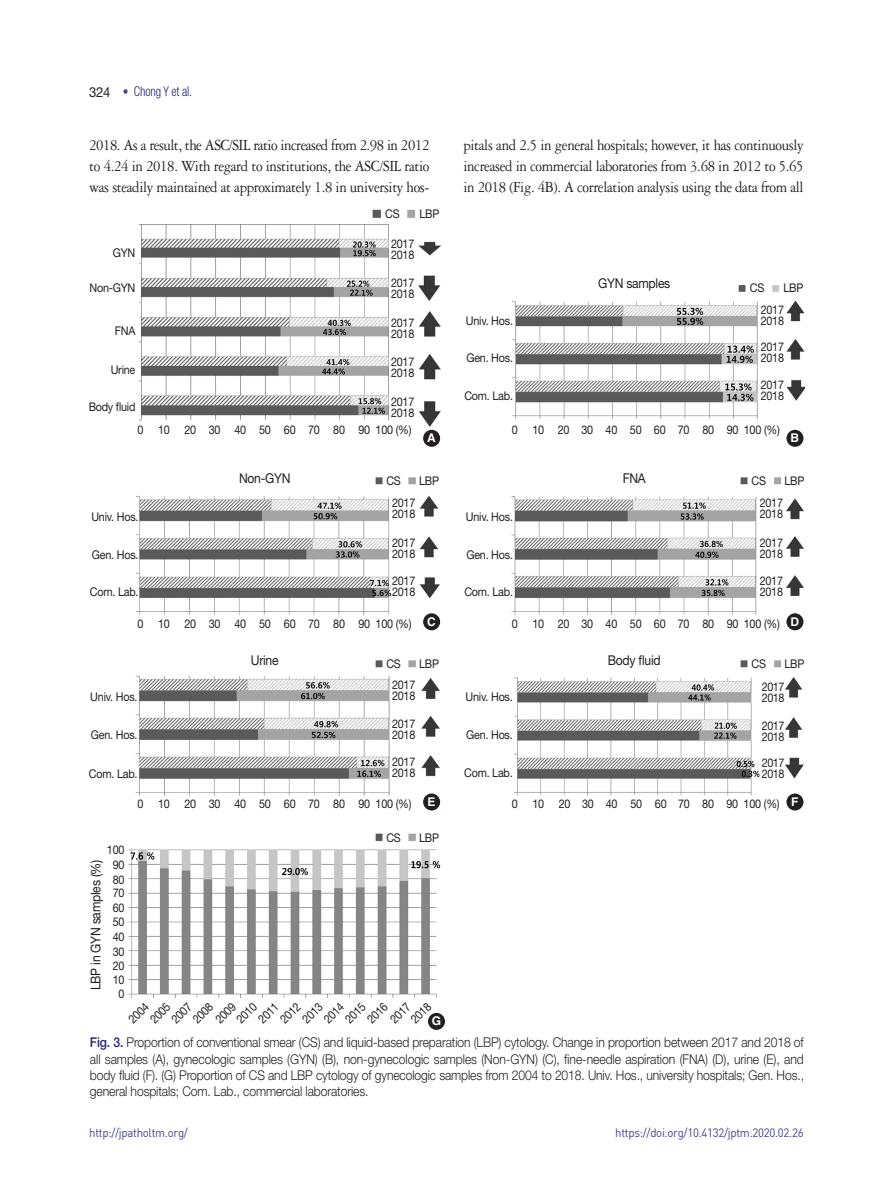
<style>
.page{position:relative;width:893px;height:1191px;background:#fff}
.page>*{position:absolute;margin:0;border:0;box-sizing:border-box;transform-origin:0 0}
.t1{font:16.5px/21px "Garamond 3 LT Std";letter-spacing:-.025em;color:#231f20;text-align:justify;scale:.9 1}
.t2{font:300 13.5px/16.2px "Helvetica Neue LT Std";letter-spacing:-.01em;color:#231f20;text-align:justify;scale:.9 1}
.t3{font:13.5px "Helvetica Neue LT Std";letter-spacing:-.02em;color:#231f20;scale:.9 1}
.t4{font:300 condensed 13.5px "Helvetica Neue LT Std";letter-spacing:-.01em;color:#26237b;scale:.9 1}
.t5{font:12px/10.9px "Helvetica Neue LT Std";letter-spacing:-.02em;color:#231f20;scale:.9 1}
.t6{font:12px "Dinreg";letter-spacing:-.025em;color:#45428b;scale:.95 1}
.t7{font:12px/10.9px "Helvetica Neue LT Std";letter-spacing:-.04em;color:#231f20;scale:.9 1}
.t8{font:700 12px "Helvetica LT Std";color:#fff}
.s1{font-weight:400;font-stretch:normal;font-size:13.8px;color:#231f20}
.s2{font-size:12.75px;color:#45428b}
.s3{font-weight:500;color:#26237b}
</style>
<div class="page">
<img style="left:138px;top:224px;width:302px;height:211px">
<img style="left:512px;top:300px;width:292px;height:135px">
<img style="left:136px;top:496px;width:303px;height:123px">
<img style="left:511px;top:496px;width:293px;height:127px">
<img style="left:135px;top:624px;width:305px;height:186px">
<img style="left:514px;top:623px;width:290px;height:187px">
<img style="left:128px;top:841px;width:312px;height:178px">
<svg style="left:372px;top:209px;width:9px;height:9px"></svg>
<svg style="left:407px;top:209px;width:9px;height:9px"></svg>
<svg style="left:738px;top:285px;width:8px;height:7px"></svg>
<svg style="left:772px;top:285px;width:7px;height:7px"></svg>
<svg style="left:375px;top:477px;width:8px;height:8px"></svg>
<svg style="left:408px;top:477px;width:8px;height:8px"></svg>
<div style="left:91px;top:651px;width:348px;height:17px;background:#fff"></div>
<svg style="left:375px;top:660px;width:8px;height:8px"></svg>
<svg style="left:408px;top:660px;width:8px;height:8px"></svg>
<svg style="left:375px;top:833px;width:8px;height:8px"></svg>
<svg style="left:408px;top:833px;width:8px;height:8px"></svg>
<svg style="left:740px;top:477px;width:8px;height:8px"></svg>
<svg style="left:774px;top:477px;width:8px;height:8px"></svg>
<div style="left:464px;top:651px;width:340px;height:17px;background:#fff"></div>
<svg style="left:740px;top:660px;width:8px;height:8px"></svg>
<svg style="left:774px;top:660px;width:8px;height:8px"></svg>
<div style="left:423px;top:430px;width:17px;height:17px;background:#231f20;border-radius:50%"></div>
<div style="left:423px;top:613px;width:17px;height:17px;background:#231f20;border-radius:50%"></div>
<div style="left:423px;top:793px;width:17px;height:17px;background:#231f20;border-radius:50%"></div>
<div style="left:428px;top:1013px;width:17px;height:17px;background:#231f20;border-radius:50%"></div>
<div style="left:786px;top:430px;width:17px;height:17px;background:#231f20;border-radius:50%"></div>
<div style="left:786px;top:613px;width:17px;height:17px;background:#231f20;border-radius:50%"></div>
<div style="left:786px;top:793px;width:17px;height:17px;background:#231f20;border-radius:50%"></div>
<p class="t4" style="left:89px;top:84px;width:116px"><span class="s1">324</span> <span class="s2">•</span> Chong Y et al.</p>
<h1 class="t1" style="left:89px;top:134px;width:380px">2018. As a result, the ASC/SIL ratio increased from 2.98 in 2012 to 4.24 in 2018. With regard to institutions, the ASC/SIL ratio was steadily maintained at approximately 1.8 in university hos-</h1>
<h1 class="t1" style="left:463px;top:134px;width:379px">pitals and 2.5 in general hospitals; however, it has continuously increased in commercial laboratories from 3.68 in 2012 to 5.65 in 2018 (Fig. 4B). A correlation analysis using the data from all</h1>
<p class="t5" style="left:113px;top:247px;width:27px">GYN</p>
<p class="t5" style="left:90px;top:282px;width:52px">Non-GYN</p>
<p class="t5" style="left:115px;top:325px;width:24px">FNA</p>
<p class="t5" style="left:111px;top:364px;width:29px">Urine</p>
<p class="t5" style="left:89px;top:401px;width:53px">Body fluid</p>
<p class="t5" style="left:385px;top:208px;width:18px">CS</p>
<p class="t5" style="left:419px;top:208px;width:24px">LBP</p>
<p class="t5" style="left:391px;top:238px;width:27px">2017<br>2018</p>
<p class="t5" style="left:391px;top:277px;width:27px">2017<br>2018</p>
<p class="t5" style="left:391px;top:317px;width:27px">2017<br>2018</p>
<p class="t5" style="left:391px;top:356px;width:27px">2017<br>2018</p>
<p class="t5" style="left:391px;top:396px;width:27px">2017<br>2018</p>
<p class="t5" style="left:138px;top:424px;width:306px">0 10 20 30 40 50 60 70 80 90 100 (%)</p>
<p class="t8" style="left:427px;top:431px;width:10px">A</p>
<p class="t5" style="left:466px;top:315px;width:54px">Univ. Hos.</p>
<p class="t5" style="left:466px;top:352px;width:53px">Gen. Hos.</p>
<p class="t5" style="left:464px;top:390px;width:56px">Com. Lab.</p>
<p class="t3" style="left:598px;top:275px;width:82px">GYN samples</p>
<p class="t5" style="left:750px;top:282px;width:18px">CS</p>
<p class="t5" style="left:783px;top:282px;width:24px">LBP</p>
<p class="t5" style="left:761px;top:304px;width:27px">2017<br>2018</p>
<p class="t5" style="left:761px;top:341px;width:27px">2017<br>2018</p>
<p class="t5" style="left:761px;top:379px;width:27px">2017<br>2018</p>
<p class="t5" style="left:512px;top:424px;width:299px">0 10 20 30 40 50 60 70 80 90 100 (%)</p>
<p class="t8" style="left:791px;top:431px;width:10px">B</p>
<p class="t5" style="left:91px;top:511px;width:54px">Univ. Hos.</p>
<p class="t5" style="left:92px;top:548px;width:53px">Gen. Hos.</p>
<p class="t5" style="left:90px;top:586px;width:56px">Com. Lab.</p>
<p class="t3" style="left:239px;top:470px;width:59px">Non-GYN</p>
<p class="t3" style="left:623px;top:470px;width:27px">FNA</p>
<p class="t5" style="left:386px;top:475px;width:18px">CS</p>
<p class="t5" style="left:419px;top:475px;width:24px">LBP</p>
<p class="t5" style="left:392px;top:497px;width:27px">2017<br>2018</p>
<p class="t5" style="left:392px;top:537px;width:27px">2017<br>2018</p>
<p class="t5" style="left:392px;top:575px;width:27px">2017<br>2018</p>
<p class="t5" style="left:466px;top:511px;width:54px">Univ. Hos.</p>
<p class="t5" style="left:466px;top:548px;width:53px">Gen. Hos.</p>
<p class="t5" style="left:464px;top:586px;width:56px">Com. Lab.</p>
<p class="t5" style="left:752px;top:475px;width:18px">CS</p>
<p class="t5" style="left:784px;top:475px;width:24px">LBP</p>
<p class="t5" style="left:760px;top:497px;width:27px">2017<br>2018</p>
<p class="t5" style="left:760px;top:537px;width:27px">2017<br>2018</p>
<p class="t5" style="left:760px;top:575px;width:27px">2017<br>2018</p>
<p class="t8" style="left:427px;top:614px;width:10px">C</p>
<p class="t5" style="left:138px;top:618px;width:306px">0 10 20 30 40 50 60 70 80 90 100 (%)</p>
<p class="t5" style="left:512px;top:618px;width:299px">0 10 20 30 40 50 60 70 80 90 100 (%)</p>
<p class="t8" style="left:791px;top:614px;width:10px">D</p>
<p class="t5" style="left:90px;top:691px;width:54px">Univ. Hos.</p>
<p class="t5" style="left:91px;top:729px;width:53px">Gen. Hos.</p>
<p class="t5" style="left:89px;top:767px;width:56px">Com. Lab.</p>
<p class="t3" style="left:251px;top:652px;width:32px">Urine</p>
<p class="t3" style="left:608px;top:652px;width:60px">Body fluid</p>
<p class="t5" style="left:386px;top:658px;width:18px">CS</p>
<p class="t5" style="left:419px;top:658px;width:24px">LBP</p>
<p class="t5" style="left:392px;top:679px;width:27px">2017<br>2018</p>
<p class="t5" style="left:392px;top:718px;width:27px">2017<br>2018</p>
<p class="t5" style="left:392px;top:756px;width:27px">2017<br>2018</p>
<p class="t5" style="left:466px;top:691px;width:54px">Univ. Hos.</p>
<p class="t5" style="left:466px;top:729px;width:53px">Gen. Hos.</p>
<p class="t5" style="left:464px;top:767px;width:56px">Com. Lab.</p>
<p class="t5" style="left:752px;top:658px;width:18px">CS</p>
<p class="t5" style="left:784px;top:658px;width:24px">LBP</p>
<p class="t7" style="left:762px;top:681px;width:27px">2017<br>2018</p>
<p class="t7" style="left:762px;top:720px;width:27px">2017<br>2018</p>
<p class="t7" style="left:762px;top:757px;width:27px">2017<br>2018</p>
<p class="t5" style="left:138px;top:798px;width:306px">0 10 20 30 40 50 60 70 80 90 100 (%)</p>
<p class="t8" style="left:428px;top:794px;width:10px">E</p>
<p class="t5" style="left:107px;top:842px;width:21px;line-height:14.7px;text-align:center">100<br>90<br>80</p>
<p class="t5" style="left:113px;top:885px;width:15px;line-height:14.7px;text-align:justify">70<br>60<br>50<br>40<br>30<br>20</p>
<p class="t5" style="left:113px;top:971px;width:15px;line-height:14.7px;text-align:center">10<br>0</p>
<p class="t3" style="left:88px;top:990px;width:147px;rotate:-90deg">LBP in GYN samples (%)</p>
<p class="t5" style="left:386px;top:831px;width:18px">CS</p>
<p class="t5" style="left:419px;top:831px;width:24px">LBP</p>
<p class="t5" style="left:127px;top:1017px;width:27px;rotate:-45deg">2004</p>
<p class="t5" style="left:148px;top:1017px;width:27px;rotate:-45deg">2005</p>
<p class="t5" style="left:169px;top:1017px;width:27px;rotate:-45deg">2007</p>
<p class="t5" style="left:191px;top:1017px;width:27px;rotate:-45deg">2008</p>
<p class="t5" style="left:213px;top:1017px;width:27px;rotate:-45deg">2009</p>
<p class="t5" style="left:234px;top:1017px;width:27px;rotate:-45deg">2010</p>
<p class="t5" style="left:256px;top:1017px;width:27px;rotate:-45deg">2011</p>
<p class="t5" style="left:278px;top:1017px;width:27px;rotate:-45deg">2012</p>
<p class="t5" style="left:300px;top:1017px;width:27px;rotate:-45deg">2013</p>
<p class="t5" style="left:322px;top:1017px;width:27px;rotate:-45deg">2014</p>
<p class="t5" style="left:343px;top:1017px;width:27px;rotate:-45deg">2015</p>
<p class="t5" style="left:365px;top:1017px;width:27px;rotate:-45deg">2016</p>
<p class="t5" style="left:388px;top:1017px;width:27px;rotate:-45deg">2017</p>
<p class="t5" style="left:409px;top:1017px;width:27px;rotate:-45deg">2018</p>
<p class="t8" style="left:432px;top:1013px;width:11px">G</p>
<p class="t5" style="left:512px;top:798px;width:299px">0 10 20 30 40 50 60 70 80 90 100 (%)</p>
<p class="t8" style="left:791px;top:794px;width:9px">F</p>
<p class="t2" style="left:90px;top:1034px;width:795px"><span class="s3">Fig. 3.</span> Proportion of conventional smear (CS) and liquid-based preparation (LBP) cytology. Change in proportion between 2017 and 2018 of all samples (A), gynecologic samples (GYN) (B), non-gynecologic samples (Non-GYN) (C), fine-needle aspiration (FNA) (D), urine (E), and body fluid (F). (G) Proportion of CS and LBP cytology of gynecologic samples from 2004 to 2018. Univ. Hos., university hospitals; Gen. Hos., general hospitals; Com. Lab., commercial laboratories.</p>
<p class="t6" style="left:89px;top:1125px;width:105px">http://jpatholtm.org/</p>
<p class="t6" style="left:615px;top:1125px;width:200px">https://doi.org/10.4132/jptm.2020.02.26</p>
</div>
